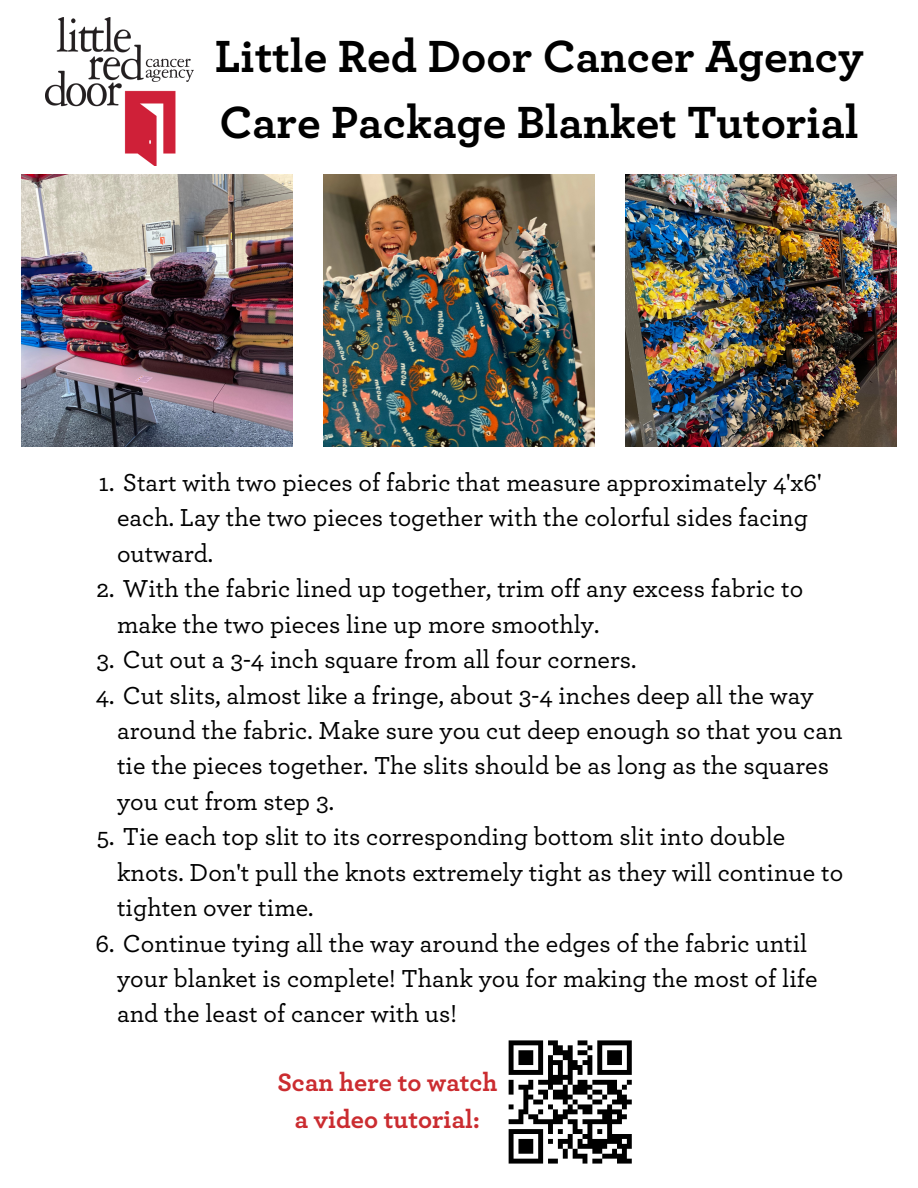
<style>
.page{position:relative;width:918px;height:1188px;background:#fff}
.page>*{position:absolute;margin:0;border:0;box-sizing:border-box;transform-origin:0 0}
.t1{font:700 47.25px/65.2px "Archer";color:#000}
.t2{font:700 26.25px/36.3px "Archer";color:#cb2c30;text-align:center}
.t3{font:500 25.8px/35.4px "Archer";color:#000}
</style>
<div class="page">
<img style="left:323px;top:175px;width:272px;height:271px">
<img style="left:21px;top:175px;width:272px;height:271px">
<img style="left:625px;top:175px;width:272px;height:271px">
<div style="left:509px;top:1040px;width:34px;height:5px;background:#000"></div>
<div style="left:548px;top:1040px;width:10px;height:5px;background:#000"></div>
<div style="left:578px;top:1040px;width:9px;height:5px;background:#000"></div>
<div style="left:597px;top:1040px;width:35px;height:5px;background:#000"></div>
<svg style="left:509px;top:1045px;width:123px;height:119px"></svg>
<div style="left:592px;top:1159px;width:10px;height:5px;background:#000"></div>
<div style="left:617px;top:1159px;width:15px;height:5px;background:#000"></div>
<img style="left:45px;top:17px;width:149px;height:149px">
<h1 class="t1" style="left:215px;top:26px;width:650px">Little Red Door Cancer Agency<br>Care Package Blanket Tutorial</h1>
<p class="t3" style="left:117px;top:466px;width:706px;text-indent:-18px">1. Start with two pieces of fabric that measure approximately 4'x6' each. Lay the two pieces together with the colorful sides facing outward.</p>
<p class="t3" style="left:117px;top:572px;width:688px;text-indent:-21px">2. With the fabric lined up together, trim off any excess fabric to make the two pieces line up more smoothly.</p>
<p class="t3" style="left:97px;top:643px;width:541px">3. Cut out a 3-4 inch square from all four corners.</p>
<p class="t3" style="left:117px;top:678px;width:727px;text-indent:-21px">4. Cut slits, almost like a fringe, about 3-4 inches deep all the way around the fabric. Make sure you cut deep enough so that you can tie the pieces together. The slits should be as long as the squares you cut from step 3.</p>
<p class="t3" style="left:117px;top:820px;width:728px;text-indent:-20px">5. Tie each top slit to its corresponding bottom slit into double knots. Don't pull the knots extremely tight as they will continue to tighten over time.</p>
<p class="t3" style="left:117px;top:926px;width:702px;text-indent:-22px">6. Continue tying all the way around the edges of the fabric until your blanket is complete! Thank you for making the most of life and the least of cancer with us!</p>
<p class="t2" style="left:277px;top:1065px;width:222px">Scan here to watch a video tutorial:</p>
</div>
